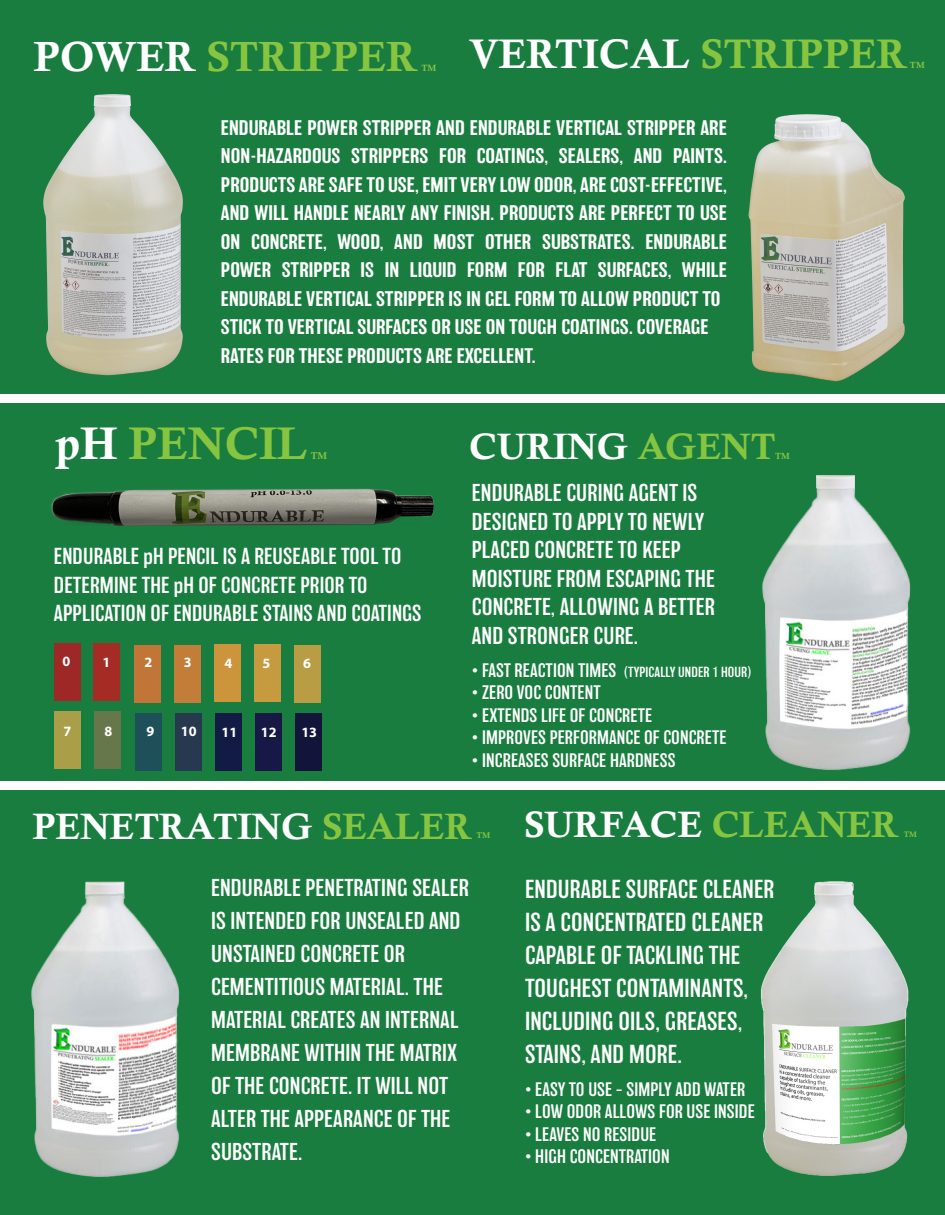
<style>
.page{position:relative;width:945px;height:1215px;background:#187d3e}
.page>*{position:absolute;margin:0;border:0;box-sizing:border-box;transform-origin:0 0}
.t1{font:45.75px "Calis MT Bol";color:#87c540}
.t2{font:42.3px "Calis MT Bol";color:#87c540}
.t3{font:41.4px "Calis MT Bol";color:#fff}
.t4{font:36.75px "Calis MT Bol";color:#fff}
.t5{font:300 24px/33px "Balboa";letter-spacing:.005em;color:#fff}
.t6{font:300 22.5px/33px "Balboa";letter-spacing:.005em;color:#fff}
.t7{font:300 21.3px/28.5px "Balboa";letter-spacing:.005em;color:#fff}
.t8{font:500 19.5px/28.5px "Balboa";letter-spacing:.005em;color:#fff}
.t9{font:300 18px "Balboa";letter-spacing:.005em;color:#fff}
.t10{font:700 14.25px "Myriad Pro";color:#fff}
.t11{font:300 13.5px "Balboa";letter-spacing:.005em;color:#fff}
.t12{font:9.9px "Calis MT Bol";color:#87c540}
.t13{font:9.15px "Calis MT Bol";color:#87c540}
.t14{font:9px "Calis MT Bol";color:#87c540}
.t15{font:8.4px "Calis MT Bol";color:#87c540}
.t16{font:7.95px "Calis MT Bol";color:#87c540}
.s1{color:#fff}
.s2{color:#87c540}
.s3{font-size:18px}
</style>
<div class="page">
<div style="left:0;top:395px;width:945px;height:8px;background:#fff"></div>
<div style="left:0;top:781px;width:945px;height:8px;background:#fff"></div>
<img style="left:51px;top:488px;width:383px;height:38px">
<img style="left:748px;top:114px;width:157px;height:268px">
<img style="left:43px;top:94px;width:140px;height:282px">
<div style="left:93px;top:643px;width:27px;height:57px;background:#a42c25"></div>
<div style="left:54px;top:712px;width:27px;height:57px;background:#aa9f48"></div>
<div style="left:94px;top:711px;width:27px;height:58px;background:#67774c"></div>
<div style="left:135px;top:645px;width:26px;height:57px;background:#c17537"></div>
<div style="left:174px;top:645px;width:26px;height:57px;background:#c27e39"></div>
<div style="left:136px;top:713px;width:26px;height:57px;background:#1e505a"></div>
<div style="left:175px;top:713px;width:26px;height:57px;background:#26394e"></div>
<div style="left:215px;top:645px;width:26px;height:57px;background:#cc953c"></div>
<div style="left:254px;top:645px;width:26px;height:57px;background:#c69a3f"></div>
<div style="left:216px;top:713px;width:26px;height:57px;background:#121b43"></div>
<div style="left:255px;top:713px;width:26px;height:57px;background:#171845"></div>
<div style="left:294px;top:645px;width:27px;height:57px;background:#b89d44"></div>
<div style="left:295px;top:713px;width:27px;height:57px;background:#121439"></div>
<div style="left:54px;top:643px;width:27px;height:57px;background:#9e2825"></div>
<img style="left:761px;top:881px;width:148px;height:295px">
<img style="left:31px;top:881px;width:149px;height:296px">
<img style="left:762px;top:475px;width:149px;height:296px">
<h2 class="t2" style="left:34px;top:32px;width:385px"><span class="s1">POWER</span> STRIPPER</h2>
<p class="t13" style="left:421px;top:62px;width:17px">TM</p>
<h3 class="t3" style="left:469px;top:30px;width:439px">VERTICAL <span class="s2">STRIPPER</span></h3>
<p class="t14" style="left:910px;top:60px;width:16px">TM</p>
<p class="t8" style="left:221px;top:113px;width:508px">ENDURABLE POWER STRIPPER AND ENDURABLE VERTICAL STRIPPER ARE NON-HAZARDOUS STRIPPERS FOR COATINGS, SEALERS, AND PAINTS.<br>PRODUCTS ARE SAFE TO USE, EMIT VERY LOW ODOR, ARE COST-EFFECTIVE, AND WILL HANDLE NEARLY ANY FINISH. PRODUCTS ARE PERFECT TO USE ON CONCRETE, WOOD, AND MOST OTHER SUBSTRATES. ENDURABLE POWER STRIPPER IS IN LIQUID FORM FOR FLAT SURFACES, WHILE ENDURABLE VERTICAL STRIPPER IS IN GEL FORM TO ALLOW PRODUCT TO STICK TO VERTICAL SURFACES OR USE ON TOUGH COATINGS. COVERAGE RATES FOR THESE PRODUCTS ARE EXCELLENT.</p>
<h1 class="t1" style="left:56px;top:418px;width:254px"><span class="s1">pH</span> PENCIL</h1>
<p class="t12" style="left:311px;top:450px;width:18px">TM</p>
<p class="t7" style="left:54px;top:542px;width:369px">ENDURABLE pH PENCIL IS A REUSEABLE TOOL TO<br>DETERMINE THE pH OF CONCRETE PRIOR TO<br>APPLICATION OF ENDURABLE STAINS AND COATINGS</p>
<p class="t10" style="left:63px;top:652px;width:9px">0</p>
<p class="t10" style="left:103px;top:653px;width:9px">1</p>
<p class="t10" style="left:144px;top:653px;width:9px">2</p>
<p class="t10" style="left:184px;top:653px;width:9px">3</p>
<p class="t10" style="left:224px;top:653px;width:9px">4</p>
<p class="t10" style="left:262px;top:654px;width:9px">5</p>
<p class="t10" style="left:303px;top:654px;width:9px">6</p>
<p class="t10" style="left:64px;top:722px;width:9px">7</p>
<p class="t10" style="left:105px;top:722px;width:9px">8</p>
<p class="t10" style="left:146px;top:722px;width:9px">9</p>
<p class="t10" style="left:181px;top:722px;width:17px">10</p>
<p class="t10" style="left:222px;top:723px;width:17px">11</p>
<p class="t10" style="left:261px;top:723px;width:17px">12</p>
<p class="t10" style="left:301px;top:723px;width:17px">13</p>
<h3 class="t4" style="left:469px;top:426px;width:308px">CURING <span class="s2">AGENT</span></h3>
<p class="t14" style="left:775px;top:451px;width:16px">TM</p>
<p class="t6" style="left:472px;top:479px;width:245px;line-height:28.5px">ENDURABLE CURING AGENT IS<br>DESIGNED TO APPLY TO NEWLY<br>PLACED CONCRETE TO KEEP<br>MOISTURE FROM ESCAPING THE<br>CONCRETE, ALLOWING A BETTER<br>AND STRONGER CURE.</p>
<p class="t11" style="left:472px;top:665px;width:281px"><span class="s3">• FAST REACTION TIMES</span> (TYPICALLY UNDER 1 HOUR)</p>
<p class="t9" style="left:472px;top:683px;width:130px">• ZERO VOC CONTENT</p>
<p class="t9" style="left:472px;top:706px;width:182px">• EXTENDS LIFE OF CONCRETE</p>
<p class="t9" style="left:472px;top:728px;width:256px">• IMPROVES PERFORMANCE OF CONCRETE</p>
<p class="t9" style="left:472px;top:751px;width:205px">• INCREASES SURFACE HARDNESS</p>
<h3 class="t4" style="left:33px;top:805px;width:440px">PENETRATING <span class="s2">SEALER</span></h3>
<p class="t15" style="left:476px;top:830px;width:15px">TM</p>
<h3 class="t4" style="left:524px;top:804px;width:375px">SURFACE <span class="s2">CLEANER</span></h3>
<p class="t16" style="left:904px;top:830px;width:15px">TM</p>
<p class="t6" style="left:211px;top:872px;width:259px">ENDURABLE PENETRATING SEALER<br>IS INTENDED FOR UNSEALED AND<br>UNSTAINED CONCRETE OR<br>CEMENTITIOUS MATERIAL. THE<br>MATERIAL CREATES AN INTERNAL<br>MEMBRANE WITHIN THE MATRIX<br>OF THE CONCRETE. IT WILL NOT<br>ALTER THE APPEARANCE OF THE<br>SUBSTRATE.</p>
<p class="t5" style="left:525px;top:873px;width:251px">ENDURABLE SURFACE CLEANER<br>IS A CONCENTRATED CLEANER<br>CAPABLE OF TACKLING THE<br>TOUGHEST CONTAMINANTS,<br>INCLUDING OILS, GREASES,<br>STAINS, AND MORE.</p>
<p class="t9" style="left:525px;top:1079px;width:222px">• EASY TO USE – SIMPLY ADD WATER</p>
<p class="t9" style="left:525px;top:1102px;width:231px">• LOW ODOR ALLOWS FOR USE INSIDE</p>
<p class="t9" style="left:525px;top:1124px;width:133px">• LEAVES NO RESIDUE</p>
<p class="t9" style="left:525px;top:1147px;width:146px">• HIGH CONCENTRATION</p>
</div>
